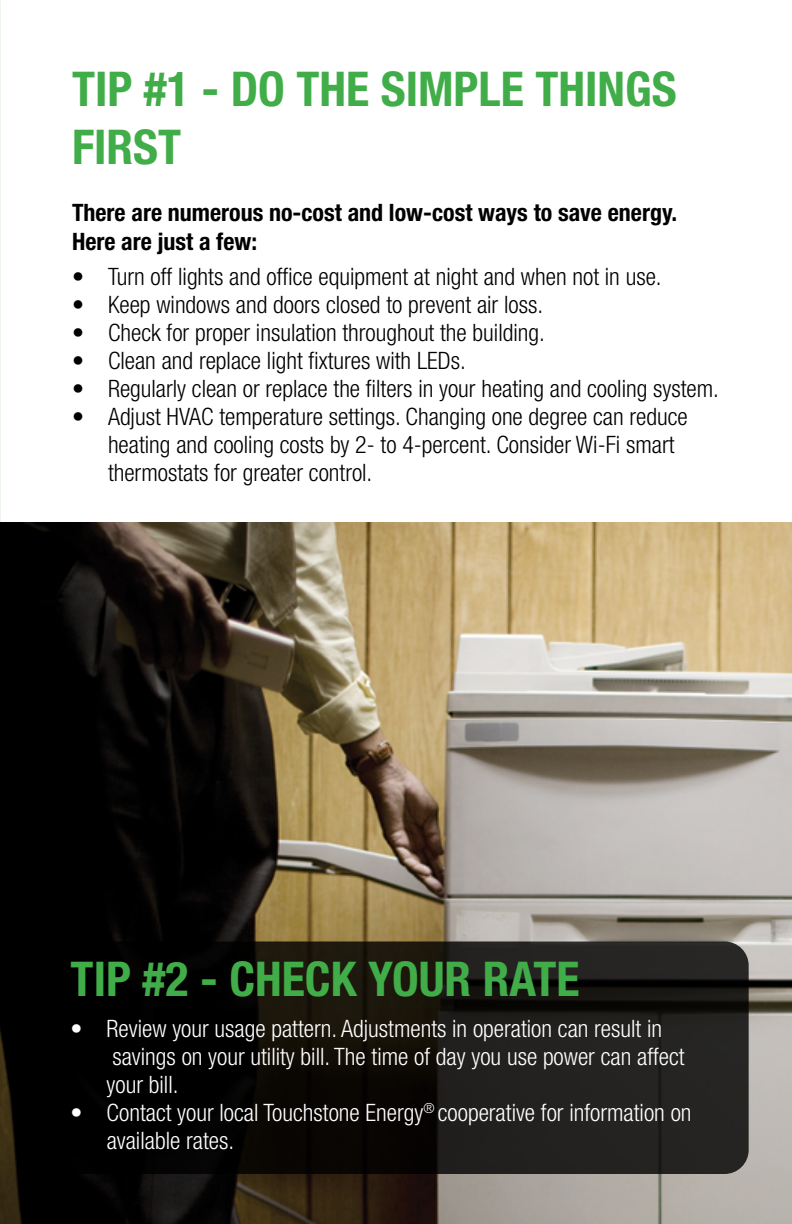
<style>
.page{position:relative;width:792px;height:1224px;background:#fff}
.page>*{position:absolute;margin:0;border:0;box-sizing:border-box;transform-origin:0 0}
.t1{font:700 condensed 48px/57.6px "Helvetica Neue LT Std";color:#41ad49}
.t2{font:300 condensed 24px/28px "Helvetica Neue LT Std";color:#000}
.t3{font:300 condensed 24px/28px "Helvetica Neue LT Std";color:#fff}
.t4{font:700 condensed 24px/28.8px "Helvetica Neue LT Std";color:#000}
</style>
<div class="page">
<img style="left:0;top:522px;width:792px;height:702px">
<svg style="left:51px;top:942px;width:698px;height:232px;background:#13110f"></svg>
<h1 class="t1" style="left:72px;top:60px;width:606px">TIP #1 - DO THE SIMPLE THINGS<br>FIRST</h1>
<p class="t4" style="left:72px;top:198px;width:607px">There are numerous no-cost and low-cost ways to save energy.<br>Here are just a few:</p>
<p class="t2" style="left:72px;top:262px;width:591px">• Turn off lights and office equipment at night and when not in use.</p>
<p class="t2" style="left:72px;top:290px;width:473px">• Keep windows and doors closed to prevent air loss.</p>
<p class="t2" style="left:72px;top:318px;width:474px">• Check for proper insulation throughout the building.</p>
<p class="t2" style="left:72px;top:346px;width:395px">• Clean and replace light fixtures with LEDs.</p>
<p class="t2" style="left:72px;top:374px;width:648px">• Regularly clean or replace the filters in your heating and cooling system.</p>
<p class="t2" style="left:108px;top:403px;width:581px;text-indent:-36px">• Adjust HVAC temperature settings. Changing one degree can reduce heating and cooling costs by 2- to 4-percent. Consider Wi-Fi smart thermostats for greater control.</p>
<h1 class="t1" style="left:71px;top:949px;width:510px">TIP #2 - CHECK YOUR RATE</h1>
<p class="t3" style="left:107px;top:1014px;width:580px;text-indent:-36px">• Review your usage pattern. Adjustments in operation can result in savings on your utility bill. The time of day you use power can affect your bill.</p>
<p class="t3" style="left:107px;top:1098px;width:586px;text-indent:-36px">• Contact your local Touchstone Energy<sup>®</sup> cooperative for information on available rates.</p>
</div>
